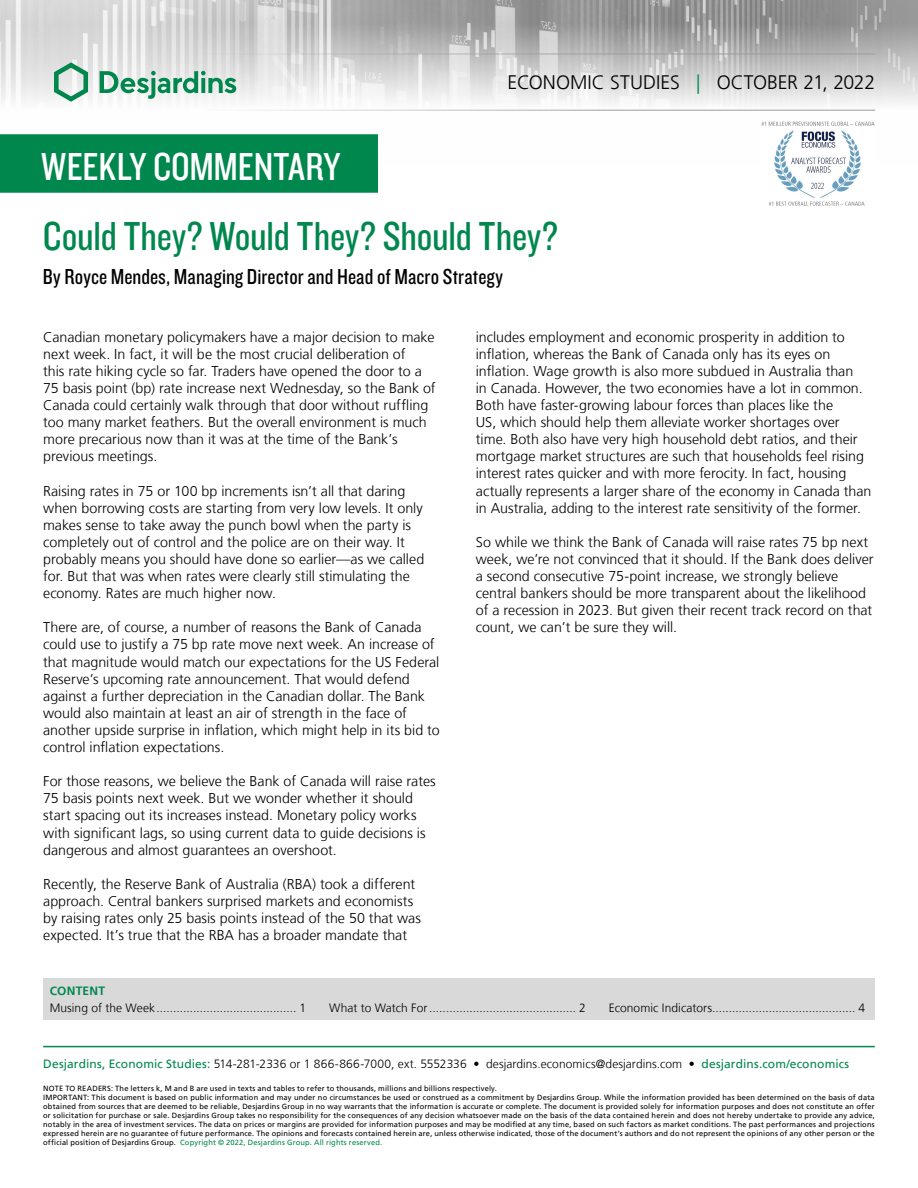
<style>
.page{position:relative;width:918px;height:1188px;background:#fff}
.page>*{position:absolute;margin:0;border:0;box-sizing:border-box;transform-origin:0 0}
.t1{font:42px "Knockout 29 Junior Ltweight";letter-spacing:-.005em;color:#00874e}
.t2{font:40.5px "Knockout 29 Junior Ltweight";color:#fff}
.t3{font:22.5px "Knockout 29 Junior Ltweight";letter-spacing:.005em;color:#000}
.t4{font:300 19.5px "Frutiger LT";color:#000}
.t5{font:300 14.25px/17.1px "Frutiger LT";color:#000}
.t6{font:300 12px "Frutiger LT";letter-spacing:.005em;color:#000}
.t7{font:700 12px "Frutiger LT";letter-spacing:.02em;color:#00874e}
.t8{font:7.5px/9px "Frutiger LT";letter-spacing:.02em;color:#000}
.s1{color:#00874e}
.s2{font-weight:400;color:#00874e}
</style>
<div class="page">
<img style="left:0;top:0;width:918px;height:111px">
<hr style="left:43px;top:54px;width:832px;height:1px;background:#9d9d9c">
<hr style="left:43px;top:110px;width:832px;height:1px;background:#9d9d9c">
<svg style="left:54px;top:62px;width:34px;height:40px"></svg>
<svg style="left:100px;top:71px;width:136px;height:28px"></svg>
<div style="left:0;top:135px;width:377px;height:57px;background:#00874e"></div>
<div style="left:0;top:134px;width:378px;height:59px;border:2px solid #00874e"></div>
<hr style="left:43px;top:1046px;width:832px;height:1px;background:#00874e">
<div style="left:43px;top:979px;width:832px;height:41px;background:#d9d9d9"></div>
<img style="left:761px;top:121px;width:114px;height:85px">
<h2 class="t2" style="left:41px;top:140px;width:300px">WEEKLY COMMENTARY</h2>
<h3 class="t4" style="left:508px;top:72px;width:369px">ECONOMIC STUDIES <span class="s1">|</span> OCTOBER 21, 2022</h3>
<h1 class="t1" style="left:43px;top:209px;width:516px">Could They? Would They? Should They?</h1>
<h3 class="t3" style="left:43px;top:262px;width:462px">By Royce Mendes, Managing Director and Head of Macro Strategy</h3>
<p class="t5" style="left:43px;top:328px;width:394px">Canadian monetary policymakers have a major decision to make next week. In fact, it will be the most crucial deliberation of<br>this rate hiking cycle so far. Traders have opened the door to a 75 basis point (bp) rate increase next Wednesday, so the Bank of Canada could certainly walk through that door without ruffling too many market feathers. But the overall environment is much more precarious now than it was at the time of the Bank’s previous meetings.</p>
<p class="t5" style="left:43px;top:482px;width:383px">Raising rates in 75 or 100 bp increments isn’t all that daring when borrowing costs are starting from very low levels. It only makes sense to take away the punch bowl when the party is completely out of control and the police are on their way. It probably means you should have done so earlier—as we called for. But that was when rates were clearly still stimulating the economy. Rates are much higher now.</p>
<p class="t5" style="left:43px;top:619px;width:398px">There are, of course, a number of reasons the Bank of Canada could use to justify a 75 bp rate move next week. An increase of that magnitude would match our expectations for the US Federal Reserve’s upcoming rate announcement. That would defend against a further depreciation in the Canadian dollar. The Bank would also maintain at least an air of strength in the face of another upside surprise in inflation, which might help in its bid to control inflation expectations.</p>
<p class="t5" style="left:43px;top:773px;width:394px">For those reasons, we believe the Bank of Canada will raise rates 75 basis points next week. But we wonder whether it should start spacing out its increases instead. Monetary policy works with significant lags, so using current data to guide decisions is dangerous and almost guarantees an overshoot.</p>
<p class="t5" style="left:43px;top:876px;width:379px">Recently, the Reserve Bank of Australia (RBA) took a different approach. Central bankers surprised markets and economists by raising rates only 25 basis points instead of the 50 that was expected. It’s true that the RBA has a broader mandate that</p>
<p class="t5" style="left:476px;top:328px;width:397px">includes employment and economic prosperity in addition to inflation, whereas the Bank of Canada only has its eyes on inflation. Wage growth is also more subdued in Australia than<br>in Canada. However, the two economies have a lot in common.<br>Both have faster-growing labour forces than places like the<br>US, which should help them alleviate worker shortages over time. Both also have very high household debt ratios, and their mortgage market structures are such that households feel rising interest rates quicker and with more ferocity. In fact, housing actually represents a larger share of the economy in Canada than in Australia, adding to the interest rate sensitivity of the former.</p>
<p class="t5" style="left:476px;top:534px;width:399px">So while we think the Bank of Canada will raise rates 75 bp next week, we’re not convinced that it should. If the Bank does deliver a second consecutive 75-point increase, we strongly believe central bankers should be more transparent about the likelihood of a recession in 2023. But given their recent track record on that count, we can’t be sure they will.</p>
<p class="t7" style="left:50px;top:983px;width:57px">CONTENT</p>
<p class="t6" style="left:50px;top:1001px;width:258px">Musing of the Week.......................................... 1</p>
<p class="t6" style="left:329px;top:1001px;width:258px">What to Watch For............................................ 2</p>
<p class="t6" style="left:609px;top:1001px;width:258px">Economic Indicators........................................... 4</p>
<p class="t6" style="left:43px;top:1057px;width:808px"><span class="s2">Desjardins, Economic Studies:</span> 514‑281‑2336 or 1 866‑866‑7000, ext. 5552336 • desjardins.economics@desjardins.com • <span class="s2">desjardins.com/economics</span></p>
<p class="t8" style="left:43px;top:1084px;width:833px">NOTE TO READERS: The letters k, M and B are used in texts and tables to refer to thousands, millions and billions respectively.<br>IMPORTANT: This document is based on public information and may under no circumstances be used or construed as a commitment by Desjardins Group. While the information provided has been determined on the basis of data obtained from sources that are deemed to be reliable, Desjardins Group in no way warrants that the information is accurate or complete. The document is provided solely for information purposes and does not constitute an offer or solicitation for purchase or sale. Desjardins Group takes no responsibility for the consequences of any decision whatsoever made on the basis of the data contained herein and does not hereby undertake to provide any advice, notably in the area of investment services. The data on prices or margins are provided for information purposes and may be modified at any time, based on such factors as market conditions. The past performances and projections expressed herein are no guarantee of future performance. The opinions and forecasts contained herein are, unless otherwise indicated, those of the document’s authors and do not represent the opinions of any other person or the official position of Desjardins Group. <span class="s1">Copyright © 2022, Desjardins Group. All rights reserved.</span></p>
</div>
